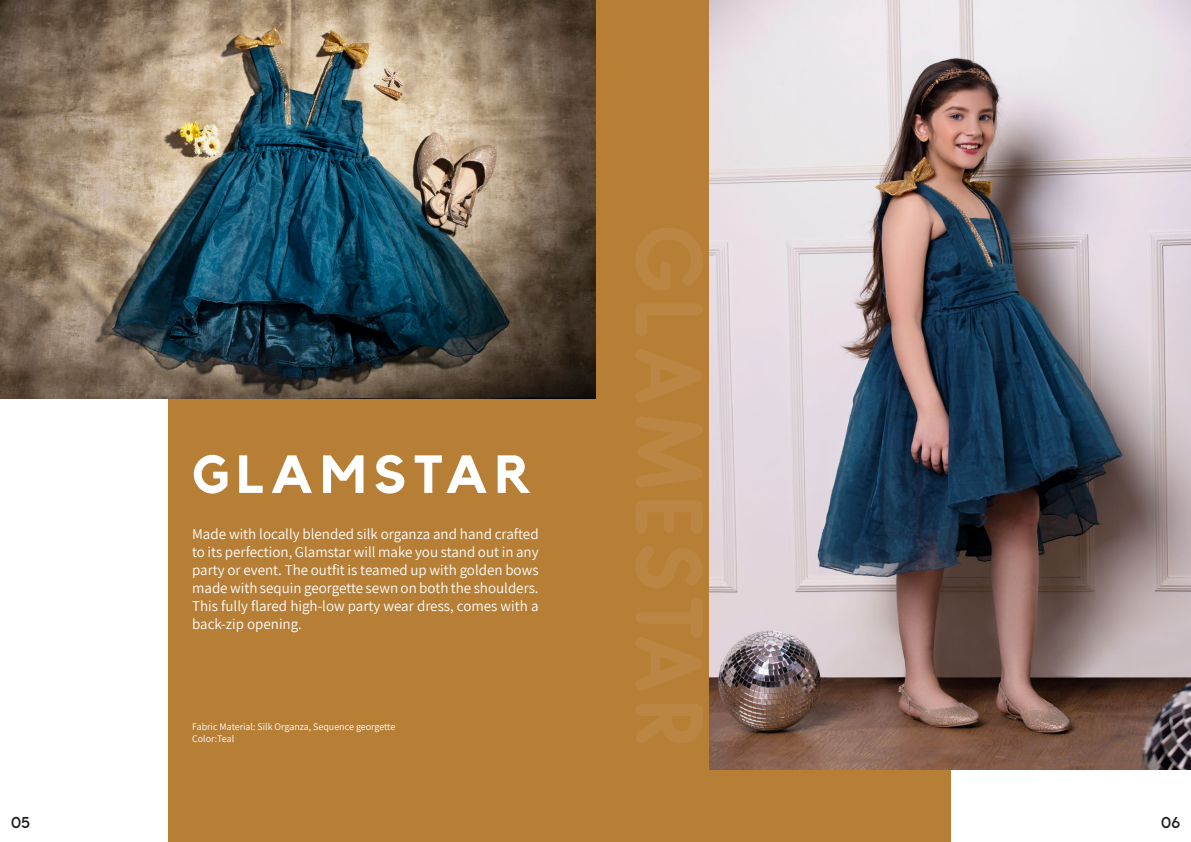
<style>
.page{position:relative;width:1191px;height:842px;background:#fff}
.page>*{position:absolute;margin:0;border:0;box-sizing:border-box;transform-origin:0 0}
.t1{font:700 53px "Kollektif";letter-spacing:.14em;color:#fff}
.t2{font:15px/18px "Assistant";color:#fff;text-align:justify}
.t3{font:14px "LEMONMILK";color:#231f20}
.t4{font:10px "Assistant";color:#fff}
</style>
<div class="page">
<div style="left:168px;top:0;width:782px;height:842px;background:#b77e36"></div>
<img style="left:709px;top:0;width:482px;height:770px">
<img style="left:0;top:0;width:595px;height:398px">
<p class="t1" style="left:192px;top:443px;width:341px">GLAMSTAR</p>
<p class="t2" style="left:192px;top:524px;width:348px">Made with locally blended silk organza and hand crafted to its perfection, Glamstar will make you stand out in any party or event. The outfit is teamed up with golden bows made with sequin georgette sewn on both the shoulders.<br>This fully flared high-low party wear dress, comes with a back-zip opening.</p>
<p class="t4" style="left:192px;top:720px;width:205px">Fabric Material: Silk Organza, Sequence georgette</p>
<p class="t4" style="left:192px;top:732px;width:44px">Color:Teal</p>
<p class="t3" style="left:11px;top:813px;width:20px">05</p>
<p class="t3" style="left:1161px;top:813px;width:20px">06</p>
</div>
